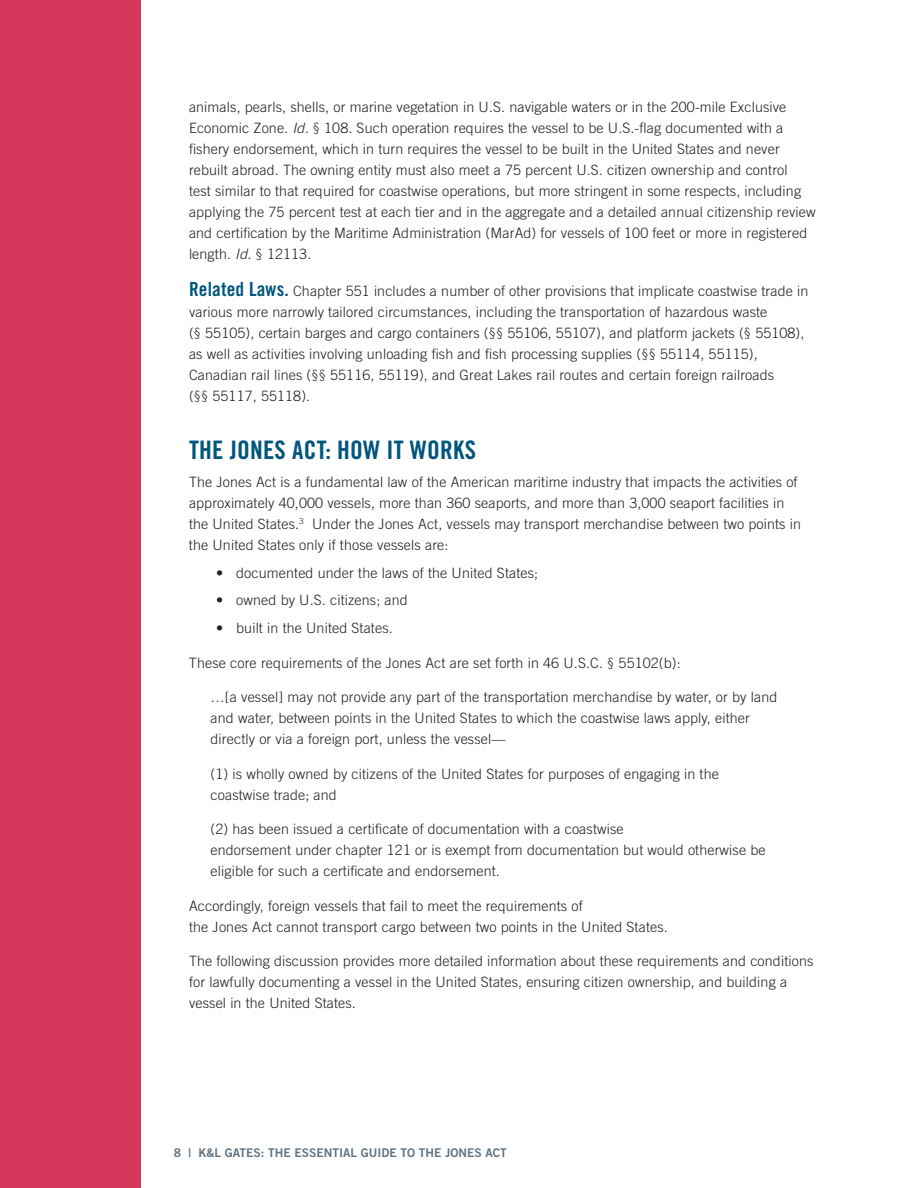
<style>
.page{position:relative;width:918px;height:1188px;background:#fff}
.page>*{position:absolute;margin:0;border:0;box-sizing:border-box;transform-origin:0 0}
.Headline_Subheads{font:25.5px "Trade Gothic LT Std Bd Cn 20";letter-spacing:.01em;color:#00567d}
.Main_Content{font:300 14.25px/21px "Trade Gothic LT Std";letter-spacing:.01em;color:#231f20}
.inset_paragraph{font:300 14.25px/21px "Trade Gothic LT Std";letter-spacing:.01em;color:#231f20}
.t1{font:12px "Trade Gothic LT Std Bd 2";color:#607482}
.s1{font-style:italic}
.s2{font-family:"Trade Gothic LT Std Bd Cn 20";font-weight:400;font-size:19.5px;color:#00567d}
</style>
<div class="page">
<div style="left:0;top:0;width:140px;height:1188px;background:#d53659"></div>
<p class="Main_Content" style="left:189px;top:96px;width:628px">animals, pearls, shells, or marine vegetation in U.S. navigable waters or in the 200-mile Exclusive Economic Zone. <span class="s1">Id.</span> § 108. Such operation requires the vessel to be U.S.-flag documented with a fishery endorsement, which in turn requires the vessel to be built in the United States and never rebuilt abroad. The owning entity must also meet a 75 percent U.S. citizen ownership and control<br>test similar to that required for coastwise operations, but more stringent in some respects, including applying the 75 percent test at each tier and in the aggregate and a detailed annual citizenship review and certification by the Maritime Administration (MarAd) for vessels of 100 feet or more in registered length. <span class="s1">Id.</span> § 12113.</p>
<p class="Main_Content" style="left:189px;top:280px;width:621px"><span class="s2">Related Laws.</span> Chapter 551 includes a number of other provisions that implicate coastwise trade in various more narrowly tailored circumstances, including the transportation of hazardous waste<br>(§ 55105), certain barges and cargo containers (§§ 55106, 55107), and platform jackets (§ 55108), as well as activities involving unloading fish and fish processing supplies (§§ 55114, 55115), Canadian rail lines (§§ 55116, 55119), and Great Lakes rail routes and certain foreign railroads<br>(§§ 55117, 55118).</p>
<p class="Headline_Subheads" style="left:189px;top:435px;width:289px">THE JONES ACT: HOW IT WORKS</p>
<p class="Main_Content" style="left:189px;top:471px;width:614px">The Jones Act is a fundamental law of the American maritime industry that impacts the activities of approximately 40,000 vessels, more than 360 seaports, and more than 3,000 seaport facilities in the United States.<sup>3</sup> Under the Jones Act, vessels may transport merchandise between two points in the United States only if those vessels are:</p>
<p class="Main_Content" style="left:216px;top:562px;width:324px">• documented under the laws of the United States;</p>
<p class="Main_Content" style="left:216px;top:590px;width:193px">• owned by U.S. citizens; and</p>
<p class="Main_Content" style="left:216px;top:617px;width:178px">• built in the United States.</p>
<p class="Main_Content" style="left:189px;top:652px;width:493px">These core requirements of the Jones Act are set forth in 46 U.S.C. § 55102(b):</p>
<p class="inset_paragraph" style="left:211px;top:686px;width:568px">…[a vessel] may not provide any part of the transportation merchandise by water, or by land and water, between points in the United States to which the coastwise laws apply, either directly or via a foreign port, unless the vessel—</p>
<p class="inset_paragraph" style="left:211px;top:763px;width:510px">(1) is wholly owned by citizens of the United States for purposes of engaging in the coastwise trade; and</p>
<p class="inset_paragraph" style="left:211px;top:818px;width:557px">(2) has been issued a certificate of documentation with a coastwise<br>endorsement under chapter 121 or is exempt from documentation but would otherwise be eligible for such a certificate and endorsement.</p>
<p class="Main_Content" style="left:189px;top:895px;width:480px">Accordingly, foreign vessels that fail to meet the requirements of<br>the Jones Act cannot transport cargo between two points in the United States.</p>
<p class="Main_Content" style="left:189px;top:950px;width:626px">The following discussion provides more detailed information about these requirements and conditions for lawfully documenting a vessel in the United States, ensuring citizen ownership, and building a vessel in the United States.</p>
<p class="t1" style="left:174px;top:1145px;width:334px">8 | K&amp;L GATES: THE ESSENTIAL GUIDE TO THE JONES ACT</p>
</div>
